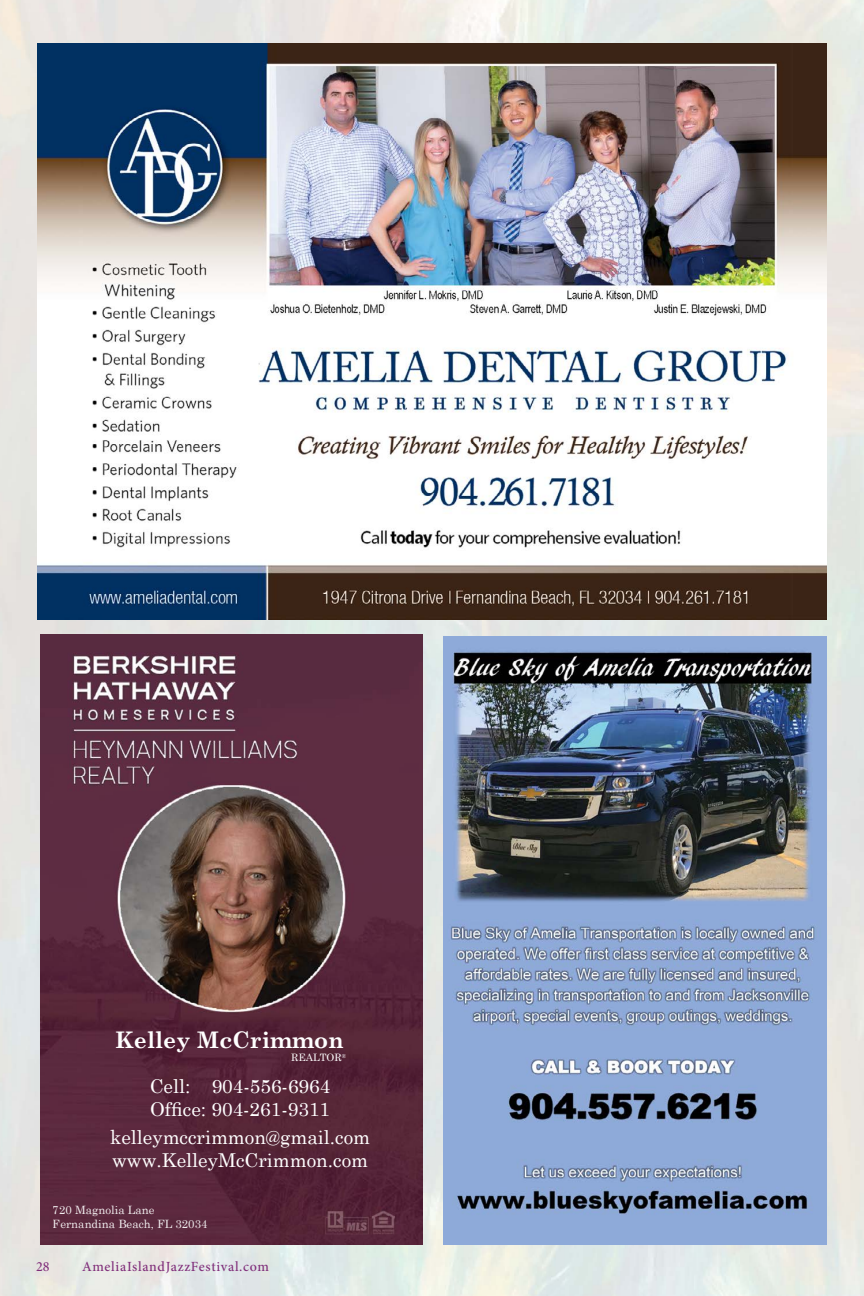
<style>
.page{position:relative;width:864px;height:1296px;background:#fff}
.page>*{position:absolute;margin:0;border:0;box-sizing:border-box;transform-origin:0 0}
.t1{font:700 22.8px "Century Schoolbook";color:#fff}
.t2{font:19px/22.8px "Century Schoolbook";color:#fff}
.t3{font:500 14px "Minion Pro";letter-spacing:.05em;color:#802e7a}
.t4{font:11.4px/13.8px "Century Schoolbook";color:#fff}
.t5{font:10.2px "Century Schoolbook";color:#fff}
</style>
<div class="page">
<img style="left:0;top:0;width:864px;height:1296px">
<img style="left:37px;top:44px;width:790px;height:576px">
<img style="left:443px;top:636px;width:383px;height:609px">
<img style="left:41px;top:635px;width:382px;height:610px">
<p class="t1" style="left:115px;top:1022px;width:230px">Kelley McCrimmon</p>
<p class="t5" style="left:291px;top:1049px;width:57px">REALTOR<sup>®</sup></p>
<p class="t2" style="left:150px;top:1073px;width:182px">Cell: 904-556-6964<br>Office: 904-261-9311</p>
<p class="t2" style="left:110px;top:1125px;width:262px">kelleymccrimmon@gmail.com www.KelleyMcCrimmon.com</p>
<p class="t4" style="left:53px;top:1202px;width:156px">720 Magnolia Lane<br>Fernandina Beach, FL 32034</p>
<p class="t3" style="left:36px;top:1257px;width:15px">28</p>
<p class="t3" style="left:82px;top:1257px;width:189px">AmeliaIslandJazzFestival.com</p>
</div>
